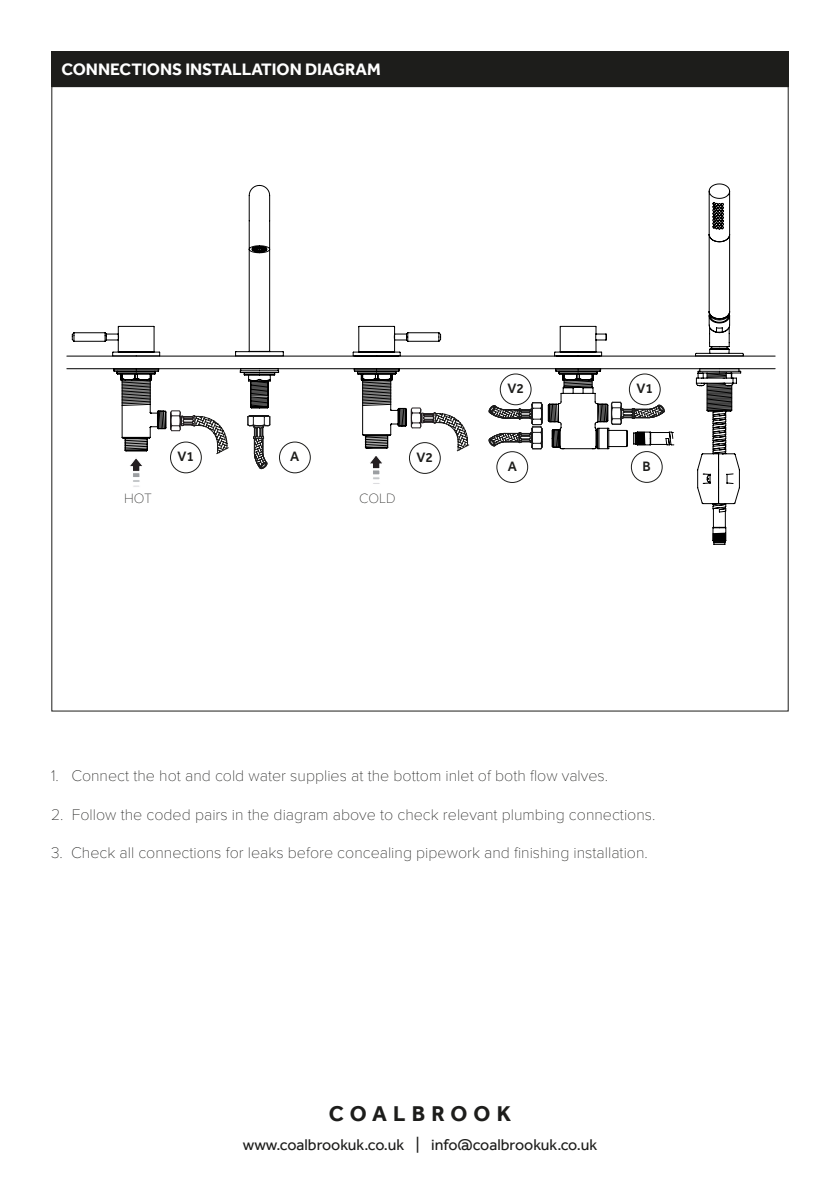
<style>
.page{position:relative;width:840px;height:1191px;background:#fff}
.page>*{position:absolute;margin:0;border:0;box-sizing:border-box;transform-origin:0 0}
.t1{font:700 22px "Effra";letter-spacing:.28em;color:#1d1d1b}
.t2{font:700 17px "Effra";color:#fff}
.t3{font:100 16px "Proxima Nova T";color:#1d1d1b}
.t4{font:16px "Effra";color:#1d1d1b}
.t5{font:500 14px "Effra";color:#1d1d1b}
.t6{font:100 14px "Proxima Nova T";color:#1d1d1b}
</style>
<div class="page">
<svg style="left:72px;top:184px;width:671px;height:360px"></svg>
<svg style="left:66px;top:356px;width:709px;height:131px"></svg>
<div style="left:51px;top:51px;width:737px;height:36px;background:#1d1d1b"></div>
<div style="left:170px;top:442px;width:31px;height:31px;border:1px solid #1d1d1b;border-radius:50%"></div>
<div style="left:279px;top:442px;width:31px;height:31px;border:1px solid #1d1d1b;border-radius:50%"></div>
<div style="left:409px;top:442px;width:31px;height:31px;border:1px solid #1d1d1b;border-radius:50%"></div>
<div style="left:499px;top:374px;width:32px;height:31px;border:1px solid #1d1d1b;border-radius:50%"></div>
<div style="left:628px;top:374px;width:32px;height:31px;border:1px solid #1d1d1b;border-radius:50%"></div>
<div style="left:496px;top:451px;width:31px;height:32px;border:1px solid #1d1d1b;border-radius:50%"></div>
<div style="left:630px;top:451px;width:32px;height:31px;border:1px solid #1d1d1b;border-radius:50%"></div>
<p class="t2" style="left:61px;top:62px;width:320px">CONNECTIONS INSTALLATION DIAGRAM</p>
<p class="t5" style="left:177px;top:451px;width:18px">V1</p>
<p class="t5" style="left:290px;top:451px;width:11px">A</p>
<p class="t5" style="left:416px;top:451px;width:18px">V2</p>
<p class="t6" style="left:124px;top:493px;width:29px">HOT</p>
<p class="t6" style="left:359px;top:493px;width:38px">COLD</p>
<p class="t5" style="left:507px;top:383px;width:18px">V2</p>
<p class="t5" style="left:636px;top:383px;width:18px">V1</p>
<p class="t5" style="left:507px;top:460px;width:11px">A</p>
<p class="t5" style="left:642px;top:460px;width:10px">B</p>
<p class="t3" style="left:51px;top:769px;width:558px">1. Connect the hot and cold water supplies at the bottom inlet of both flow valves.</p>
<p class="t3" style="left:51px;top:807px;width:605px">2. Follow the coded pairs in the diagram above to check relevant plumbing connections.</p>
<p class="t3" style="left:51px;top:846px;width:598px">3. Check all connections for leaks before concealing pipework and finishing installation.</p>
<h1 class="t1" style="left:329px;top:1104px;width:183px">COALBROOK</h1>
<p class="t4" style="left:243px;top:1136px;width:355px">www.coalbrookuk.co.uk | info@coalbrookuk.co.uk</p>
</div>
